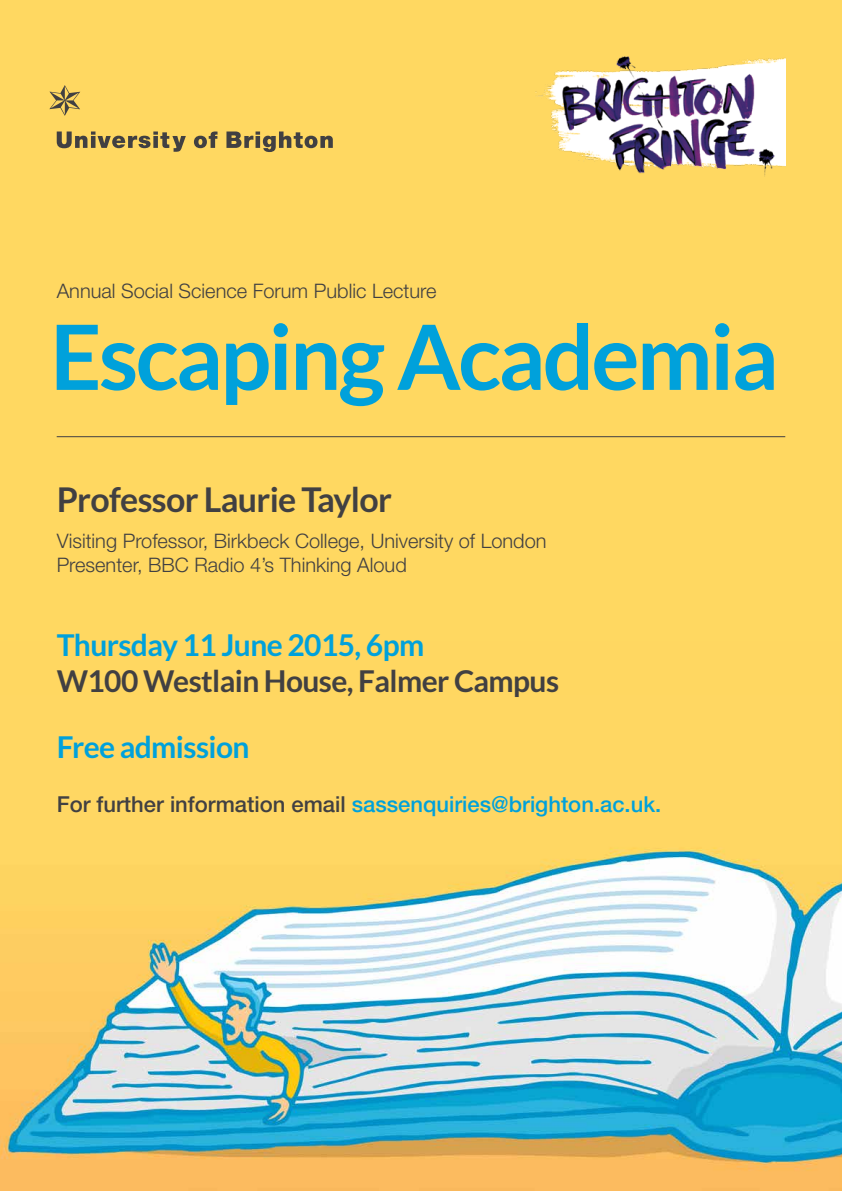
<style>
.page{position:relative;width:842px;height:1191px;background:#ffd861}
.page>*{position:absolute;margin:0;border:0;box-sizing:border-box;transform-origin:0 0}
.t1{font:700 34px "Lato";letter-spacing:-.02em;color:#414042}
.t2{font:700 30px "Lato";letter-spacing:-.02em;color:#00a1db}
.t3{font:700 30px "Lato";letter-spacing:-.02em;color:#414042}
.t4{font:500 22px "Helvetica Neue LT Std";color:#00a1db}
.t5{font:300 20px/24px "Helvetica Neue LT Std";color:#414042}
.s1{color:#414042}
</style>
<div class="page">
<img style="left:0;top:848px;width:842px;height:343px">
<svg style="left:49px;top:85px;width:31px;height:31px"></svg>
<svg style="left:57px;top:131px;width:129px;height:21px"></svg>
<svg style="left:194px;top:131px;width:24px;height:17px"></svg>
<svg style="left:226px;top:131px;width:107px;height:21px"></svg>
<img style="left:536px;top:57px;width:249px;height:119px">
<svg style="left:57px;top:323px;width:717px;height:83px"></svg>
<hr style="left:57px;top:436px;width:728px;height:1px;background:#414042">
<p class="t5" style="left:57px;top:278px;width:381px">Annual Social Science Forum Public Lecture</p>
<h1 class="t1" style="left:57px;top:480px;width:337px">Professor Laurie Taylor</h1>
<p class="t5" style="left:57px;top:528px;width:491px">Visiting Professor, Birkbeck College, University of London<br>Presenter, BBC Radio 4’s Thinking Aloud</p>
<h2 class="t2" style="left:57px;top:627px;width:369px">Thursday 11 June 2015, 6pm</h2>
<h2 class="t3" style="left:57px;top:663px;width:504px">W100 Westlain House, Falmer Campus</h2>
<h2 class="t2" style="left:57px;top:729px;width:194px">Free admission</h2>
<p class="t4" style="left:57px;top:791px;width:606px"><span class="s1">For further information email</span> sassenquiries@brighton.ac.uk.</p>
</div>
